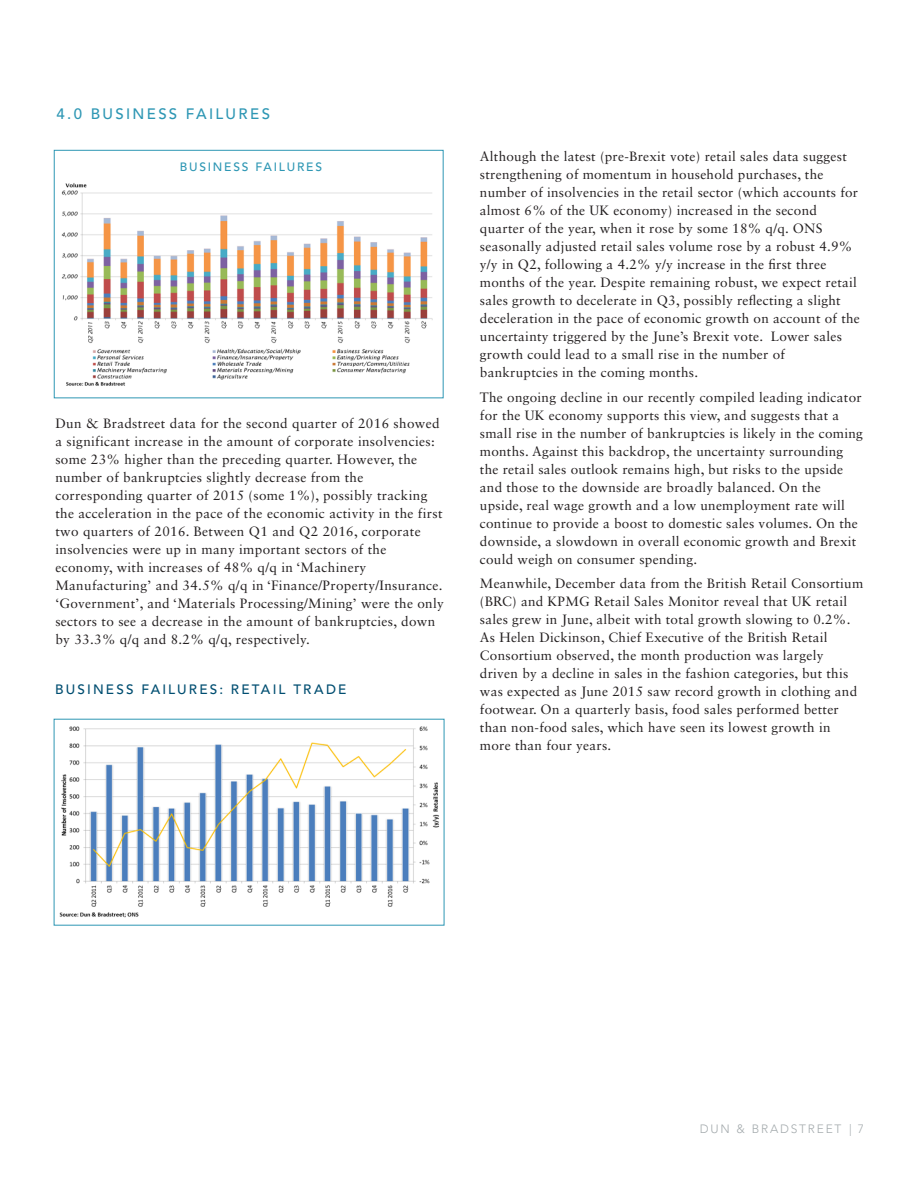
<style>
.page{position:relative;width:918px;height:1188px;background:#fff}
.page>*{position:absolute;margin:0;border:0;box-sizing:border-box;transform-origin:0 0}
._05_Body_Copy{font:500 15px "Avenir LT Std";letter-spacing:.155em;color:#2e97b4}
._05_Body_Copy-2{font:13.5px/18px "Sabon LT Std";letter-spacing:.02em;color:#231f20}
._05_Body_Copy-3{font:500 13.5px "Avenir LT Std";letter-spacing:.16em;color:#004e71}
.t1{font:300 12px "Avenir LT Std";letter-spacing:.15em;color:#a4aaad}
._05_Body_Copy-4{font:500 12px "Avenir LT Std";letter-spacing:.15em;color:#2e97b4}
</style>
<div class="page">
<img style="left:59px;top:726px;width:380px;height:192px">
<div style="left:54px;top:150px;width:390px;height:248px;background:#fff;border:1px solid #2e97b4"></div>
<img style="left:61px;top:183px;width:372px;height:203px">
<div style="left:114px;top:161px;width:273px;height:30px;background:#fff"></div>
<p class="_05_Body_Copy" style="left:57px;top:105px;width:215px">4.0 BUSINESS FAILURES</p>
<p class="_05_Body_Copy-4" style="left:180px;top:159px;width:144px">BUSINESS FAILURES</p>
<p class="_05_Body_Copy-2" style="left:55px;top:414px;width:390px">Dun &amp; Bradstreet data for the second quarter of 2016 showed a significant increase in the amount of corporate insolvencies: some 23% higher than the preceding quarter. However, the number of bankruptcies slightly decrease from the corresponding quarter of 2015 (some 1%), possibly tracking the acceleration in the pace of the economic activity in the first two quarters of 2016. Between Q1 and Q2 2016, corporate insolvencies were up in many important sectors of the economy, with increases of 48% q/q in ‘Machinery Manufacturing’ and 34.5% q/q in ‘Finance/Property/Insurance. ‘Government’, and ‘Materials Processing/Mining’ were the only sectors to see a decrease in the amount of bankruptcies, down by 33.3% q/q and 8.2% q/q, respectively.</p>
<p class="_05_Body_Copy-3" style="left:55px;top:682px;width:293px">BUSINESS FAILURES: RETAIL TRADE</p>
<p class="_05_Body_Copy-2" style="left:480px;top:147px;width:381px">Although the latest (pre-Brexit vote) retail sales data suggest strengthening of momentum in household purchases, the number of insolvencies in the retail sector (which accounts for almost 6% of the UK economy) increased in the second quarter of the year, when it rose by some 18% q/q. ONS seasonally adjusted retail sales volume rose by a robust 4.9% y/y in Q2, following a 4.2% y/y increase in the first three months of the year. Despite remaining robust, we expect retail sales growth to decelerate in Q3, possibly reflecting a slight deceleration in the pace of economic growth on account of the uncertainty triggered by the June’s Brexit vote. Lower sales growth could lead to a small rise in the number of bankruptcies in the coming months.</p>
<p class="_05_Body_Copy-2" style="left:480px;top:388px;width:385px">The ongoing decline in our recently compiled leading indicator for the UK economy supports this view, and suggests that a small rise in the number of bankruptcies is likely in the coming months. Against this backdrop, the uncertainty surrounding the retail sales outlook remains high, but risks to the upside and those to the downside are broadly balanced. On the upside, real wage growth and a low unemployment rate will continue to provide a boost to domestic sales volumes. On the downside, a slowdown in overall economic growth and Brexit could weigh on consumer spending.</p>
<p class="_05_Body_Copy-2" style="left:480px;top:575px;width:385px">Meanwhile, December data from the British Retail Consortium (BRC) and KPMG Retail Sales Monitor reveal that UK retail sales grew in June, albeit with total growth slowing to 0.2%.<br>As Helen Dickinson, Chief Executive of the British Retail Consortium observed, the month production was largely driven by a decline in sales in the fashion categories, but this was expected as June 2015 saw record growth in clothing and footwear. On a quarterly basis, food sales performed better than non-food sales, which have seen its lowest growth in more than four years.</p>
<p class="t1" style="left:700px;top:1122px;width:166px">DUN &amp; BRADSTREET | 7</p>
</div>
